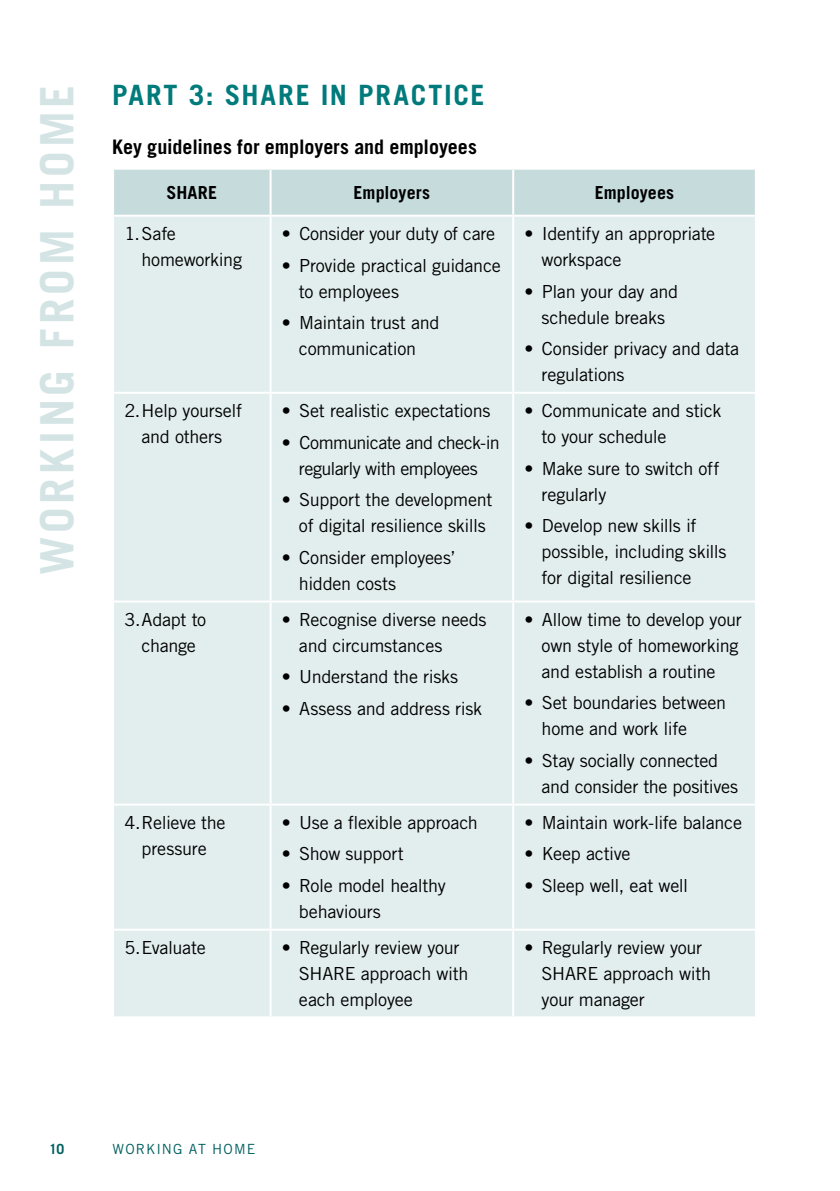
<style>
.page{position:relative;width:840px;height:1191px;background:#fff}
.page>*{position:absolute;margin:0;border:0;box-sizing:border-box;transform-origin:0 0}
.t1{font:700 46px "Trade Gothic LT Std";letter-spacing:.08em;color:#d4e4e5}
.t2{font:700 28px "Trade Gothic LT Std";letter-spacing:.065em;color:#007a7b}
.t3{font:700 20px "Trade Gothic LT Std";color:#000}
.t4{font:18px/26px "Trade Gothic LT Std";letter-spacing:-.015em;color:#000}
.t5{font:18px/26px "Trade Gothic LT Std";letter-spacing:-.04em;color:#000;text-align:center}
.t6{font:700 18px "Trade Gothic LT Std";letter-spacing:.005em;color:#000}
.t7{font:14px "Trade Gothic LT Std";letter-spacing:.075em;color:#006060}
.t8{font:700 14px "Trade Gothic LT Std";color:#006060}
</style>
<div class="page">
<div style="left:114px;top:170px;width:640px;height:45px;background:#c6dbdc"></div>
<div style="left:114px;top:217px;width:640px;height:799px;background:#e2edee"></div>
<hr style="left:269px;top:170px;width:2px;height:45px;background:#fff">
<hr style="left:512px;top:170px;width:2px;height:45px;background:#fff">
<hr style="left:269px;top:217px;width:2px;height:175px;background:#fff">
<hr style="left:512px;top:217px;width:2px;height:175px;background:#fff">
<hr style="left:112px;top:392px;width:158px;height:2px;background:#fff">
<hr style="left:270px;top:392px;width:243px;height:2px;background:#fff">
<hr style="left:269px;top:394px;width:2px;height:206px;background:#fff">
<hr style="left:513px;top:392px;width:243px;height:2px;background:#fff">
<hr style="left:512px;top:394px;width:2px;height:206px;background:#fff">
<hr style="left:112px;top:600px;width:158px;height:2px;background:#fff">
<hr style="left:270px;top:600px;width:243px;height:2px;background:#fff">
<hr style="left:269px;top:602px;width:2px;height:201px;background:#fff">
<hr style="left:513px;top:600px;width:243px;height:2px;background:#fff">
<hr style="left:512px;top:602px;width:2px;height:201px;background:#fff">
<hr style="left:112px;top:803px;width:158px;height:2px;background:#fff">
<hr style="left:270px;top:803px;width:243px;height:2px;background:#fff">
<hr style="left:269px;top:805px;width:2px;height:123px;background:#fff">
<hr style="left:513px;top:803px;width:243px;height:2px;background:#fff">
<hr style="left:512px;top:805px;width:2px;height:123px;background:#fff">
<hr style="left:112px;top:928px;width:158px;height:2px;background:#fff">
<hr style="left:270px;top:928px;width:243px;height:2px;background:#fff">
<hr style="left:269px;top:930px;width:2px;height:86px;background:#fff">
<hr style="left:513px;top:928px;width:243px;height:2px;background:#fff">
<hr style="left:512px;top:930px;width:2px;height:86px;background:#fff">
<h1 class="t1" style="left:29px;top:575px;width:491px;rotate:-90deg">WORKING FROM HOME</h1>
<h2 class="t2" style="left:112px;top:78px;width:374px">PART 3: SHARE IN PRACTICE</h2>
<p class="t3" style="left:112px;top:135px;width:366px">Key guidelines for employers and employees</p>
<p class="t6" style="left:166px;top:181px;width:52px">SHARE</p>
<p class="t6" style="left:353px;top:181px;width:78px">Employers</p>
<p class="t6" style="left:594px;top:181px;width:81px">Employees</p>
<p class="t4" style="left:141px;top:220px;width:102px;text-indent:-17px">1.Safe homeworking</p>
<p class="t4" style="left:282px;top:220px;width:214px">• Consider your duty of care</p>
<p class="t4" style="left:541px;top:220px;width:175px;text-indent:-17px">• Identify an appropriate workspace</p>
<p class="t4" style="left:524px;top:278px;width:155px;text-align:center">• Plan your day and schedule breaks</p>
<p class="t4" style="left:541px;top:336px;width:199px;text-indent:-17px">• Consider privacy and data regulations</p>
<p class="t4" style="left:299px;top:252px;width:203px;text-indent:-17px">• Provide practical guidance to employees</p>
<p class="t4" style="left:282px;top:310px;width:159px;text-align:center">• Maintain trust and communication</p>
<p class="t4" style="left:124px;top:397px;width:119px;text-align:center">2.Help yourself and others</p>
<p class="t4" style="left:282px;top:397px;width:210px">• Set realistic expectations</p>
<p class="t5" style="left:282px;top:429px;width:219px">• Communicate and check-in regularly with employees</p>
<p class="t4" style="left:282px;top:487px;width:212px;text-align:center">• Support the development of digital resilience skills</p>
<p class="t4" style="left:299px;top:544px;width:158px;text-indent:-17px">• Consider employees’ hidden costs</p>
<p class="t4" style="left:124px;top:606px;width:83px;text-align:center">3.Adapt to change</p>
<p class="t4" style="left:299px;top:606px;width:189px;text-indent:-17px">• Recognise diverse needs and circumstances</p>
<p class="t4" style="left:282px;top:664px;width:178px">• Understand the risks</p>
<p class="t4" style="left:282px;top:695px;width:202px">• Assess and address risk</p>
<p class="t4" style="left:124px;top:809px;width:103px;text-align:center">4.Relieve the pressure</p>
<p class="t4" style="left:282px;top:809px;width:197px">• Use a flexible approach</p>
<p class="t4" style="left:282px;top:840px;width:123px">• Show support</p>
<p class="t4" style="left:299px;top:872px;width:148px;text-indent:-17px">• Role model healthy behaviours</p>
<p class="t4" style="left:541px;top:397px;width:181px;text-indent:-17px">• Communicate and stick to your schedule</p>
<p class="t4" style="left:541px;top:455px;width:179px;text-indent:-17px">• Make sure to switch off regularly</p>
<p class="t4" style="left:541px;top:513px;width:186px;text-indent:-17px">• Develop new skills if possible, including skills for digital resilience</p>
<p class="t4" style="left:541px;top:606px;width:201px;text-indent:-17px">• Allow time to develop your own style of homeworking and establish a routine</p>
<p class="t4" style="left:541px;top:689px;width:186px;text-indent:-17px">• Set boundaries between home and work life</p>
<p class="t4" style="left:541px;top:747px;width:198px;text-indent:-17px">• Stay socially connected and consider the positives</p>
<p class="t4" style="left:524px;top:809px;width:219px">• Maintain work-life balance</p>
<p class="t4" style="left:524px;top:840px;width:107px">• Keep active</p>
<p class="t4" style="left:524px;top:872px;width:165px">• Sleep well, eat well</p>
<p class="t4" style="left:124px;top:934px;width:83px">5.Evaluate</p>
<p class="t4" style="left:299px;top:934px;width:171px;text-indent:-17px">• Regularly review your<br>SHARE approach with each employee</p>
<p class="t4" style="left:541px;top:934px;width:171px;text-indent:-17px">• Regularly review your<br>SHARE approach with your manager</p>
<p class="t8" style="left:49px;top:1139px;width:16px">10</p>
<p class="t7" style="left:112px;top:1140px;width:144px">WORKING AT HOME</p>
</div>
